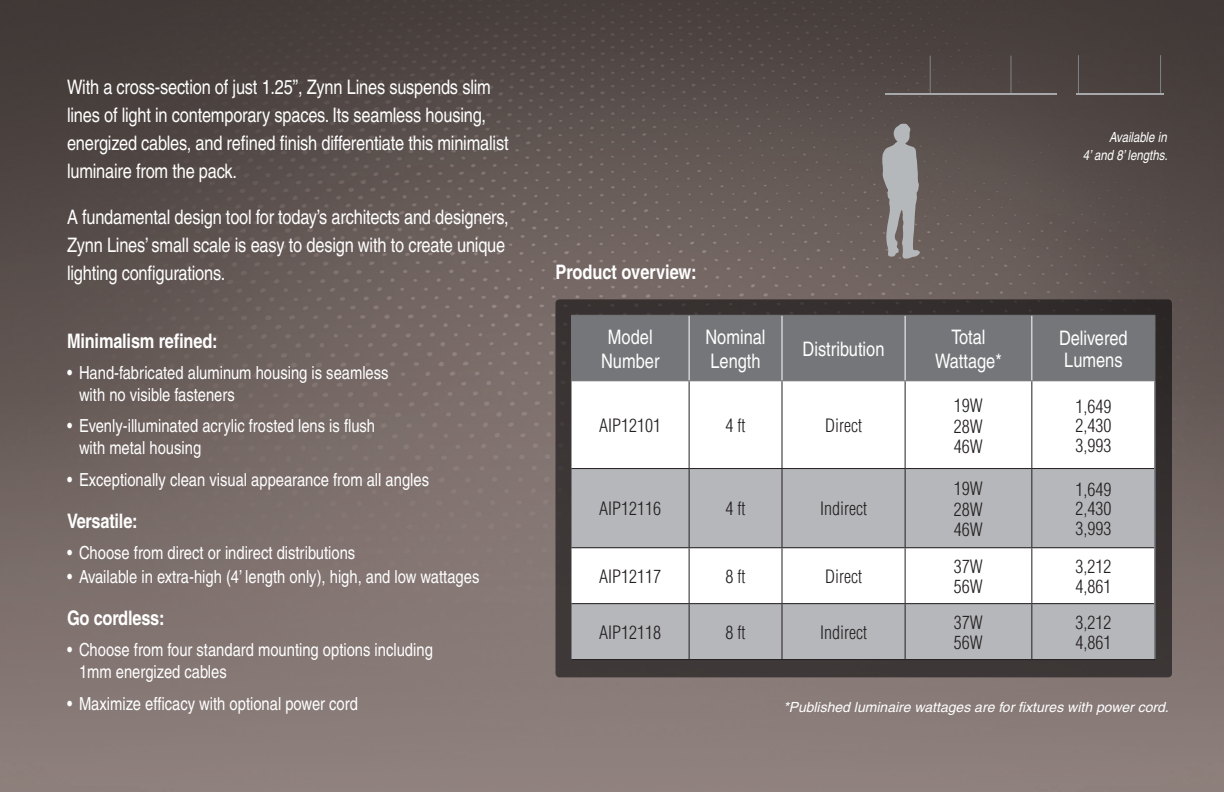
<style>
.page{position:relative;width:1224px;height:792px;background:#fff}
.page>*{position:absolute;margin:0;border:0;box-sizing:border-box;transform-origin:0 0}
.Bulleted_text{font:condensed 20px/28px "Helvetica";letter-spacing:-.01em;color:#fff}
.Bulleted_text-2{font:700 condensed 20px "Helvetica";letter-spacing:-.01em;color:#fff}
.t1{font:condensed 18px/21.6px "Helvetica";color:#fff}
.Bulleted_text-3{font:300 condensed 18px "Helvetica";color:#231f20}
.Bulleted_text-4{font:italic 14px "Helvetica";color:#fff}
.Bulleted_text-5{font:italic condensed 14px "Helvetica";color:#fff}
</style>
<div class="page">
<img style="left:0;top:0;width:1224px;height:792px">
<div style="left:556px;top:299px;width:616px;height:378px;background:linear-gradient(to right,#3d3736,#353030);border-radius:4px"></div>
<div style="left:572px;top:316px;width:582px;height:64px;background:#757679"></div>
<svg style="left:572px;top:381px;width:582px;height:87px"></svg>
<svg style="left:572px;top:469px;width:582px;height:190px;fill:#b6b7bb"></svg>
<hr style="left:571px;top:315px;width:118px;height:1px;background:#757679">
<hr style="left:571px;top:316px;width:1px;height:64px;background:#757679">
<hr style="left:689px;top:315px;width:93px;height:1px;background:#757679">
<hr style="left:782px;top:315px;width:123px;height:1px;background:#757679">
<hr style="left:905px;top:315px;width:127px;height:1px;background:#757679">
<hr style="left:1032px;top:315px;width:123px;height:1px;background:#757679">
<hr style="left:1154px;top:316px;width:1px;height:64px;background:#757679">
<hr style="left:571px;top:380px;width:118px;height:1px;background:#757679">
<hr style="left:689px;top:380px;width:93px;height:1px;background:#757679">
<hr style="left:782px;top:380px;width:123px;height:1px;background:#757679">
<hr style="left:905px;top:380px;width:127px;height:1px;background:#757679">
<hr style="left:1032px;top:380px;width:123px;height:1px;background:#757679">
<hr style="left:689px;top:316px;width:1px;height:64px;background:#fff">
<hr style="left:782px;top:316px;width:1px;height:64px;background:#fff">
<hr style="left:905px;top:316px;width:1px;height:64px;background:#fff">
<hr style="left:1031px;top:316px;width:1px;height:64px;background:#fff">
<hr style="left:689px;top:381px;width:1px;height:87px;background:#231f20">
<hr style="left:782px;top:381px;width:1px;height:87px;background:#231f20">
<hr style="left:905px;top:381px;width:1px;height:87px;background:#231f20">
<hr style="left:1031px;top:381px;width:1px;height:87px;background:#231f20">
<hr style="left:572px;top:468px;width:117px;height:1px;background:#231f20">
<hr style="left:689px;top:468px;width:93px;height:1px;background:#231f20">
<hr style="left:689px;top:469px;width:1px;height:78px;background:#231f20">
<hr style="left:782px;top:468px;width:123px;height:1px;background:#231f20">
<hr style="left:782px;top:469px;width:1px;height:78px;background:#231f20">
<hr style="left:905px;top:468px;width:127px;height:1px;background:#231f20">
<hr style="left:905px;top:469px;width:1px;height:78px;background:#231f20">
<hr style="left:1032px;top:468px;width:122px;height:1px;background:#231f20">
<hr style="left:1031px;top:469px;width:1px;height:78px;background:#231f20">
<hr style="left:572px;top:547px;width:117px;height:1px;background:#231f20">
<hr style="left:689px;top:547px;width:93px;height:1px;background:#231f20">
<hr style="left:689px;top:548px;width:1px;height:55px;background:#231f20">
<hr style="left:782px;top:547px;width:123px;height:1px;background:#231f20">
<hr style="left:782px;top:548px;width:1px;height:55px;background:#231f20">
<hr style="left:905px;top:547px;width:127px;height:1px;background:#231f20">
<hr style="left:905px;top:548px;width:1px;height:55px;background:#231f20">
<hr style="left:1032px;top:547px;width:122px;height:1px;background:#231f20">
<hr style="left:1031px;top:548px;width:1px;height:55px;background:#231f20">
<hr style="left:572px;top:603px;width:117px;height:1px;background:#231f20">
<hr style="left:689px;top:603px;width:93px;height:1px;background:#231f20">
<hr style="left:689px;top:604px;width:1px;height:55px;background:#231f20">
<hr style="left:782px;top:603px;width:123px;height:1px;background:#231f20">
<hr style="left:782px;top:604px;width:1px;height:55px;background:#231f20">
<hr style="left:905px;top:603px;width:127px;height:1px;background:#231f20">
<hr style="left:905px;top:604px;width:1px;height:55px;background:#231f20">
<hr style="left:1032px;top:603px;width:122px;height:1px;background:#231f20">
<hr style="left:1031px;top:604px;width:1px;height:55px;background:#231f20">
<hr style="left:572px;top:659px;width:117px;height:1px;background:#231f20">
<hr style="left:689px;top:659px;width:93px;height:1px;background:#231f20">
<hr style="left:782px;top:659px;width:123px;height:1px;background:#231f20">
<hr style="left:905px;top:659px;width:127px;height:1px;background:#231f20">
<hr style="left:1032px;top:659px;width:124px;height:1px;background:#231f20">
<hr style="left:1154px;top:381px;width:2px;height:88px;background:#757679">
<hr style="left:1154px;top:469px;width:2px;height:79px;background:#757679">
<hr style="left:1154px;top:548px;width:2px;height:56px;background:#757679">
<hr style="left:1154px;top:604px;width:2px;height:55px;background:#757679">
<svg style="left:882px;top:124px;width:38px;height:135px;background:#989696"></svg>
<hr style="left:930px;top:56px;width:1px;height:37px;background:#808285">
<hr style="left:1010px;top:56px;width:1px;height:37px;background:#808285">
<hr style="left:885px;top:93px;width:171px;height:1px;background:#a6a8ab">
<hr style="left:1078px;top:55px;width:1px;height:38px;background:#808285">
<hr style="left:1160px;top:55px;width:1px;height:38px;background:#808285">
<hr style="left:1076px;top:93px;width:87px;height:1px;background:#a6a8ab">
<p class="Bulleted_text" style="left:67px;top:73px;width:443px">With a cross-section of just 1.25”, Zynn Lines suspends slim lines of light in contemporary spaces. Its seamless housing, energized cables, and refined finish differentiate this minimalist luminaire from the pack.</p>
<p class="Bulleted_text" style="left:67px;top:203px;width:443px">A fundamental design tool for today’s architects and designers,<br>Zynn Lines’ small scale is easy to design with to create unique lighting configurations.</p>
<p class="Bulleted_text-2" style="left:67px;top:328px;width:152px">Minimalism refined:</p>
<p class="t1" style="left:79px;top:362px;width:311px;text-indent:-12px">• Hand-fabricated aluminum housing is seamless with no visible fasteners</p>
<p class="t1" style="left:79px;top:415px;width:298px;text-indent:-12px">• Evenly-illuminated acrylic frosted lens is flush with metal housing</p>
<p class="t1" style="left:67px;top:468px;width:364px">• Exceptionally clean visual appearance from all angles</p>
<p class="Bulleted_text-2" style="left:67px;top:508px;width:72px">Versatile:</p>
<p class="t1" style="left:67px;top:542px;width:290px">• Choose from direct or indirect distributions</p>
<p class="t1" style="left:67px;top:566px;width:414px">• Available in extra-high (4’ length only), high, and low wattages</p>
<p class="Bulleted_text-2" style="left:67px;top:606px;width:99px">Go cordless:</p>
<p class="t1" style="left:79px;top:639px;width:355px;text-indent:-12px">• Choose from four standard mounting options including<br>1mm energized cables</p>
<p class="t1" style="left:67px;top:692px;width:292px">• Maximize efficacy with optional power cord</p>
<p class="Bulleted_text-2" style="left:556px;top:260px;width:143px">Product overview:</p>
<p class="Bulleted_text" style="left:608px;top:323px;width:46px">Model</p>
<p class="Bulleted_text" style="left:601px;top:347px;width:60px">Number</p>
<p class="Bulleted_text" style="left:705px;top:323px;width:62px">Nominal</p>
<p class="Bulleted_text" style="left:710px;top:347px;width:52px">Length</p>
<p class="Bulleted_text" style="left:803px;top:335px;width:83px">Distribution</p>
<p class="Bulleted_text-3" style="left:599px;top:414px;width:63px">AIP12101</p>
<p class="Bulleted_text-3" style="left:726px;top:414px;width:21px">4 ft</p>
<p class="Bulleted_text-3" style="left:825px;top:414px;width:39px">Direct</p>
<p class="Bulleted_text-3" style="left:599px;top:498px;width:63px">AIP12116</p>
<p class="Bulleted_text-3" style="left:726px;top:498px;width:21px">4 ft</p>
<p class="Bulleted_text-3" style="left:820px;top:498px;width:48px">Indirect</p>
<p class="Bulleted_text-3" style="left:599px;top:565px;width:63px">AIP12117</p>
<p class="Bulleted_text-3" style="left:726px;top:565px;width:21px">8 ft</p>
<p class="Bulleted_text-3" style="left:825px;top:565px;width:39px">Direct</p>
<p class="Bulleted_text-3" style="left:599px;top:621px;width:63px">AIP12118</p>
<p class="Bulleted_text-3" style="left:726px;top:621px;width:21px">8 ft</p>
<p class="Bulleted_text-3" style="left:820px;top:621px;width:48px">Indirect</p>
<p class="Bulleted_text" style="left:951px;top:323px;width:36px">Total</p>
<p class="Bulleted_text" style="left:935px;top:347px;width:68px">Wattage*</p>
<p class="Bulleted_text-3" style="left:954px;top:394px;width:30px">19W</p>
<p class="Bulleted_text-3" style="left:954px;top:415px;width:30px">28W</p>
<p class="Bulleted_text-3" style="left:954px;top:435px;width:30px">46W</p>
<p class="Bulleted_text-3" style="left:954px;top:477px;width:30px">19W</p>
<p class="Bulleted_text-3" style="left:954px;top:498px;width:30px">28W</p>
<p class="Bulleted_text-3" style="left:954px;top:518px;width:30px">46W</p>
<p class="Bulleted_text-3" style="left:954px;top:555px;width:30px">37W</p>
<p class="Bulleted_text-3" style="left:954px;top:575px;width:30px">56W</p>
<p class="Bulleted_text-3" style="left:954px;top:611px;width:30px">37W</p>
<p class="Bulleted_text-3" style="left:954px;top:631px;width:30px">56W</p>
<p class="Bulleted_text-5" style="left:1109px;top:129px;width:59px">Available in</p>
<p class="Bulleted_text-5" style="left:1083px;top:147px;width:86px">4’ and 8’ lengths.</p>
<p class="Bulleted_text" style="left:1059px;top:324px;width:70px">Delivered</p>
<p class="Bulleted_text" style="left:1064px;top:346px;width:60px">Lumens</p>
<p class="Bulleted_text-3" style="left:1075px;top:395px;width:37px">1,649</p>
<p class="Bulleted_text-3" style="left:1075px;top:414px;width:37px">2,430</p>
<p class="Bulleted_text-3" style="left:1075px;top:434px;width:37px">3,993</p>
<p class="Bulleted_text-3" style="left:1075px;top:478px;width:37px">1,649</p>
<p class="Bulleted_text-3" style="left:1075px;top:498px;width:37px">2,430</p>
<p class="Bulleted_text-3" style="left:1075px;top:517px;width:37px">3,993</p>
<p class="Bulleted_text-3" style="left:1075px;top:555px;width:37px">3,212</p>
<p class="Bulleted_text-3" style="left:1075px;top:575px;width:37px">4,861</p>
<p class="Bulleted_text-3" style="left:1075px;top:611px;width:37px">3,212</p>
<p class="Bulleted_text-3" style="left:1075px;top:631px;width:37px">4,861</p>
<p class="Bulleted_text-4" style="left:783px;top:699px;width:387px">*Published luminaire wattages are for fixtures with power cord.</p>
</div>
